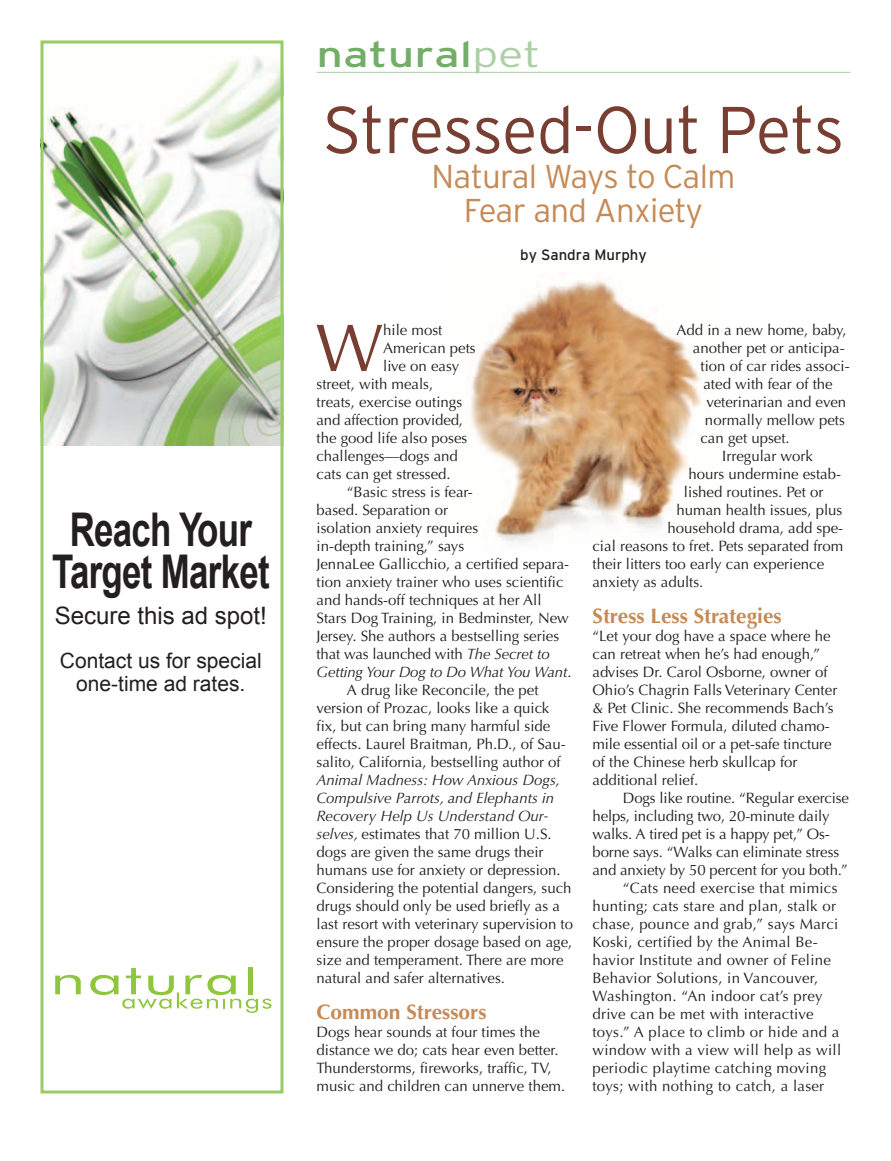
<style>
.page{position:relative;width:891px;height:1161px;background:#fff}
.page>*{position:absolute;margin:0;border:0;box-sizing:border-box;transform-origin:0 0}
.t1{font:67.5px "Optima";color:#783e32}
.t2{font:300 66px "Interstate";letter-spacing:-.02em;color:#783e32}
.t3{font:700 46.5px/42px "Arial";letter-spacing:-.02em;color:#231f20;text-align:center;scale:.75 1}
.t4{font:36px "Interstate";color:#73ae69;scale:1.3 1}
.t5{font:300 33px/34.5px "Interstate";letter-spacing:-.02em;color:#c68a55;text-align:center}
.t6{font:24px "Arial";color:#231f20}
.t7{font:700 21px "Optima";color:#c68a55}
.t8{font:21px/22.5px "Arial";color:#231f20;text-align:center}
.t9{font:15px/18px "Optima";color:#231f20}
.t10{font:15px "Optima";letter-spacing:.02em;color:#231f20}
.t11{font:italic 15px "Optima";letter-spacing:-.01em;color:#231f20}
.t12{font:15px "Interstate";color:#231f20}
.s1{font-weight:300;color:#aecea5}
.s2{font-style:italic}
.s3{font-style:normal}
</style>
<div class="page">
<img style="left:469px;top:280px;width:233px;height:263px">
<hr style="left:317px;top:72px;width:533px;height:1px;background:#aecea5">
<img style="left:44px;top:56px;width:236px;height:390px">
<div style="left:40px;top:40px;width:244px;height:1054px;border:3px solid #98cc66"></div>
<svg style="left:55px;top:975px;width:26px;height:19px"></svg>
<div style="left:248px;top:967px;width:5px;height:27px;background:#8fc63e"></div>
<svg style="left:90px;top:968px;width:181px;height:45px"></svg>
<h3 class="t3" style="left:52px;top:510px;width:292px">Reach Your<br>Target Market</h3>
<h3 class="t6" style="left:55px;top:600px;width:214px">Secure this ad spot!</h3>
<h3 class="t8" style="left:60px;top:650px;width:203px">Contact us for special one-time ad rates.</h3>
<h3 class="t4" style="left:317px;top:34px;width:174px">natural<span class="s1">pet</span></h3>
<h2 class="t2" style="left:323px;top:93px;width:523px">Stressed-Out Pets</h2>
<h3 class="t5" style="left:432px;top:158px;width:305px">Natural Ways to Calm<br>Fear and Anxiety</h3>
<p class="t12" style="left:520px;top:247px;width:128px">by Sandra Murphy</p>
<h1 class="t1" style="left:316px;top:309px;width:69px">W</h1>
<p class="t9" style="left:383px;top:321px;width:61px">hile most</p>
<p class="t9" style="left:383px;top:339px;width:94px">American pets</p>
<p class="t9" style="left:383px;top:357px;width:78px">live on easy</p>
<p class="t9" style="left:317px;top:375px;width:118px">street, with meals,</p>
<p class="t9" style="left:317px;top:393px;width:147px">treats, exercise outings</p>
<p class="t9" style="left:317px;top:411px;width:148px">and affection provided,</p>
<p class="t9" style="left:317px;top:429px;width:152px">the good life also poses</p>
<p class="t9" style="left:317px;top:447px;width:143px">challenges—dogs and</p>
<p class="t9" style="left:317px;top:465px;width:136px">cats can get stressed.</p>
<p class="t9" style="left:347px;top:483px;width:127px">“Basic stress is fear-</p>
<p class="t9" style="left:317px;top:501px;width:133px">based. Separation or</p>
<p class="t9" style="left:317px;top:519px;width:163px">isolation anxiety requires</p>
<p class="t9" style="left:317px;top:537px;width:149px">in-depth training,” says</p>
<p class="t9" style="left:317px;top:555px;width:254px">JennaLee Gallicchio, a certified separa-</p>
<p class="t9" style="left:317px;top:573px;width:249px">tion anxiety trainer who uses scientific</p>
<p class="t9" style="left:317px;top:591px;width:227px">and hands-off techniques at her All</p>
<p class="t9" style="left:317px;top:609px;width:254px">Stars Dog Training, in Bedminster, New</p>
<p class="t9" style="left:317px;top:627px;width:244px">Jersey. She authors a bestselling series</p>
<p class="t9" style="left:317px;top:645px;width:235px">that was launched with <span class="s2">The Secret to</span></p>
<p class="t11" style="left:317px;top:663px;width:257px">Getting Your Dog to Do What You Want<span class="s3">.</span></p>
<p class="t9" style="left:347px;top:681px;width:193px">A drug like Reconcile, the pet</p>
<p class="t9" style="left:317px;top:699px;width:234px">version of Prozac, looks like a quick</p>
<p class="t9" style="left:317px;top:717px;width:235px">fix, but can bring many harmful side</p>
<p class="t9" style="left:317px;top:735px;width:251px">effects. Laurel Braitman, Ph.D., of Sau-</p>
<p class="t9" style="left:317px;top:753px;width:246px">salito, California, bestselling author of</p>
<p class="t9" style="left:317px;top:771px;width:258px"><span class="s2">Animal Madness: How Anxious Dogs, Compulsive Parrots, and Elephants in Recovery Help Us Understand Our&shy;selves,</span> estimates that 70 million U.S. dogs are given the same drugs their humans use for anxiety or depression.<br>Considering the potential dangers, such drugs should only be used briefly as a last resort with veterinary supervision to ensure the proper dosage based on age, size and temperament. There are more natural and safer alternatives.</p>
<h3 class="t7" style="left:317px;top:1000px;width:172px">Common Stressors</h3>
<p class="t9" style="left:317px;top:1023px;width:250px">Dogs hear sounds at four times the distance we do; cats hear even better.<br>Thunderstorms, fireworks, traffic, TV, music and children can unnerve them.</p>
<p class="t9" style="left:676px;top:321px;width:172px">Add in a new home, baby,</p>
<p class="t9" style="left:693px;top:339px;width:153px">another pet or anticipa-</p>
<p class="t9" style="left:700px;top:357px;width:151px">tion of car rides associ-</p>
<p class="t9" style="left:703px;top:375px;width:131px">ated with fear of the</p>
<p class="t9" style="left:706px;top:393px;width:141px">veterinarian and even</p>
<p class="t9" style="left:705px;top:411px;width:141px">normally mellow pets</p>
<p class="t9" style="left:700px;top:429px;width:91px">can get upset.</p>
<p class="t9" style="left:722px;top:447px;width:92px">Irregular work</p>
<p class="t9" style="left:688px;top:465px;width:154px">hours undermine estab-</p>
<p class="t9" style="left:684px;top:483px;width:141px">lished routines. Pet or</p>
<p class="t9" style="left:676px;top:501px;width:167px">human health issues, plus</p>
<p class="t9" style="left:667px;top:519px;width:177px">household drama, add spe-</p>
<p class="t9" style="left:592px;top:537px;width:252px">cial reasons to fret. Pets separated from</p>
<p class="t9" style="left:592px;top:555px;width:233px">their litters too early can experience</p>
<p class="t9" style="left:592px;top:573px;width:112px">anxiety as adults.</p>
<h3 class="t7" style="left:592px;top:604px;width:191px">Stress Less Strategies</h3>
<p class="t9" style="left:592px;top:627px;width:246px">“Let your dog have a space where he can retreat when he’s had enough,” advises Dr. Carol Osborne, owner of Ohio’s Chagrin Falls Veterinary Center &amp; Pet Clinic. She recommends Bach’s Five Flower Formula, diluted chamo&shy;mile essential oil or a pet-safe tincture of the Chinese herb skullcap for additional relief.</p>
<p class="t9" style="left:623px;top:789px;width:228px">Dogs like routine. “Regular exercise</p>
<p class="t9" style="left:592px;top:807px;width:239px">helps, including two, 20-minute daily</p>
<p class="t9" style="left:592px;top:825px;width:239px">walks. A tired pet is a happy pet,” Os-</p>
<p class="t9" style="left:592px;top:843px;width:248px">borne says. “Walks can eliminate stress</p>
<p class="t9" style="left:592px;top:861px;width:257px">and anxiety by 50 percent for you both.”</p>
<p class="t10" style="left:623px;top:879px;width:216px">“Cats need exercise that mimics</p>
<p class="t10" style="left:592px;top:897px;width:245px">hunting; cats stare and plan, stalk or</p>
<p class="t10" style="left:592px;top:915px;width:247px">chase, pounce and grab,” says Marci</p>
<p class="t10" style="left:592px;top:933px;width:227px">Koski, certified by the Animal Be-</p>
<p class="t10" style="left:592px;top:951px;width:240px">havior Institute and owner of Feline</p>
<p class="t10" style="left:592px;top:969px;width:227px">Behavior Solutions, in Vancouver,</p>
<p class="t10" style="left:592px;top:987px;width:232px">Washington. “An indoor cat’s prey</p>
<p class="t10" style="left:592px;top:1005px;width:223px">drive can be met with interactive</p>
<p class="t10" style="left:592px;top:1023px;width:248px">toys.” A place to climb or hide and a</p>
<p class="t10" style="left:592px;top:1041px;width:250px">window with a view will help as will</p>
<p class="t10" style="left:592px;top:1059px;width:235px">periodic playtime catching moving</p>
<p class="t10" style="left:592px;top:1077px;width:233px">toys; with nothing to catch, a laser</p>
</div>
